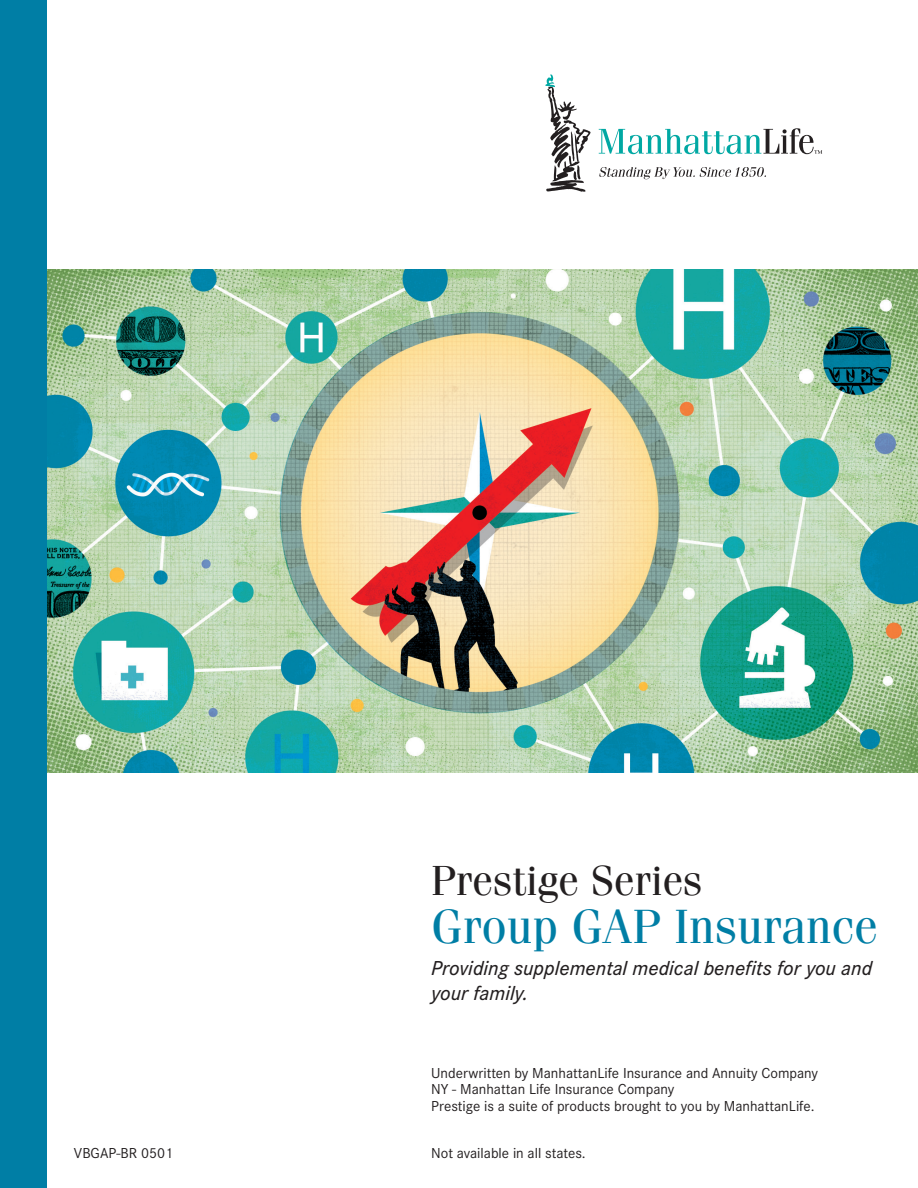
<style>
.page{position:relative;width:918px;height:1188px;background:#fff}
.page>*{position:absolute;margin:0;border:0;box-sizing:border-box;transform-origin:0 0}
.t1{font:48px "Fenice Pro ITC";color:#007ea5}
.t2{font:42px "Fenice Pro ITC";color:#231f20}
.t3{font:italic 500 21px/25.2px "Corporate S Pro";color:#231f20}
.t4{font:15px "Corporate S Pro";color:#231f20}
</style>
<div class="page">
<svg style="left:545px;top:75px;width:46px;height:117px"></svg>
<svg style="left:599px;top:167px;width:167px;height:12px"></svg>
<svg style="left:599px;top:128px;width:223px;height:26px"></svg>
<img style="left:47px;top:270px;width:871px;height:502px">
<div style="left:0;top:0;width:47px;height:1188px;background:#007ea5"></div>
<p class="t2" style="left:431px;top:855px;width:273px">Prestige Series</p>
<p class="t1" style="left:431px;top:897px;width:448px">Group GAP Insurance</p>
<p class="t3" style="left:431px;top:954px;width:443px">Providing supplemental medical benefits for you and your family.</p>
<p class="t4" style="left:431px;top:1062px;width:388px">Underwritten by ManhattanLife Insurance and Annuity Company</p>
<p class="t4" style="left:431px;top:1079px;width:245px">NY - Manhattan Life Insurance Company</p>
<p class="t4" style="left:431px;top:1095px;width:385px">Prestige is a suite of products brought to you by ManhattanLife.</p>
<p class="t4" style="left:74px;top:1142px;width:101px">VBGAP-BR 0501</p>
<p class="t4" style="left:431px;top:1142px;width:156px">Not available in all states.</p>
</div>
